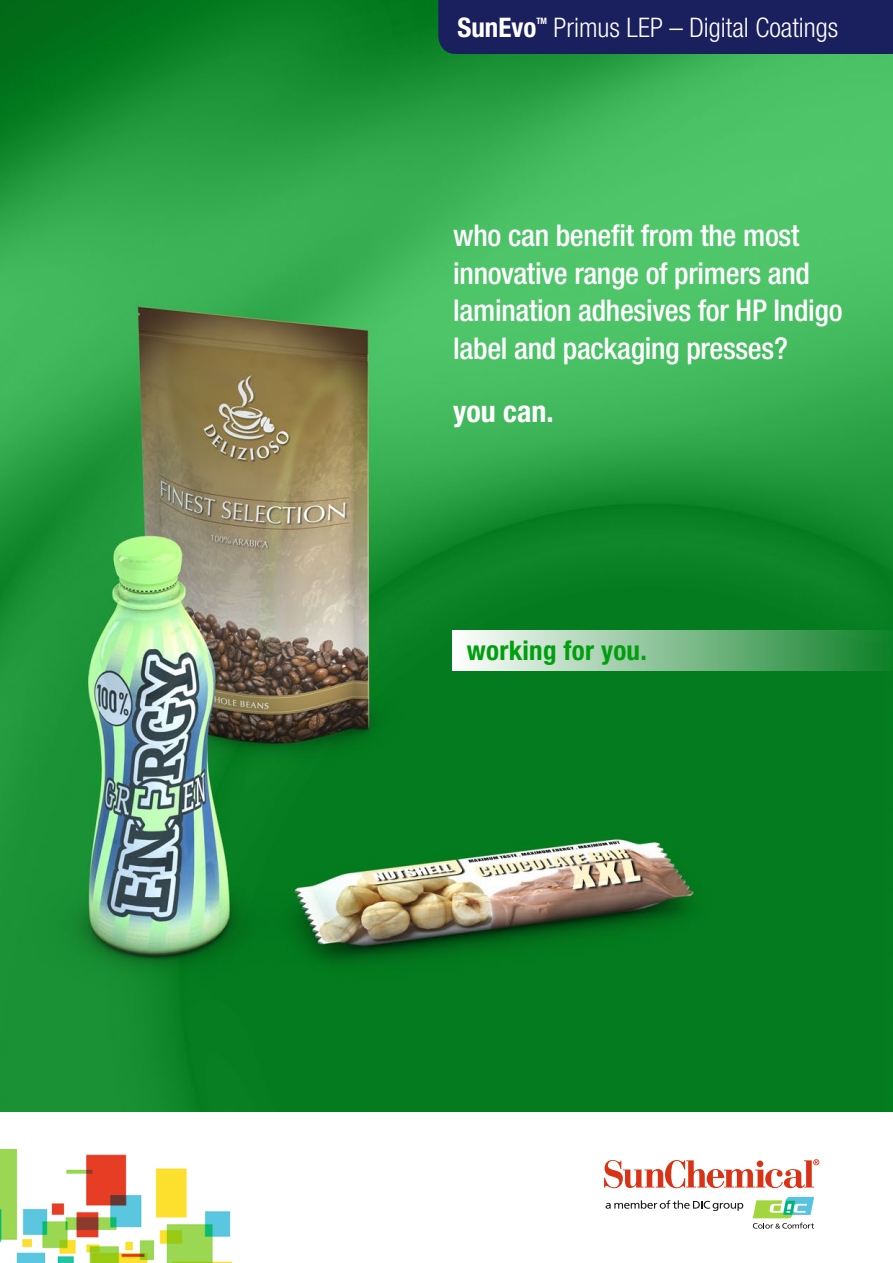
<style>
.page{position:relative;width:893px;height:1263px;background:#fff}
.page>*{position:absolute;margin:0;border:0;box-sizing:border-box;transform-origin:0 0}
.t1{font:500 condensed 30px/37.5px "Helvetica Neue LT Std";letter-spacing:-.01em;color:#fff}
.t2{font:700 condensed 30px "Helvetica Neue LT Std";color:#fff}
.t3{font:300 condensed 27px "Helvetica Neue LT Std";color:#fff}
.t4{font:700 condensed 27px "Helvetica Neue LT Std";letter-spacing:.01em;color:#009f0e}
.t5{font:700 condensed 27px "Helvetica Neue LT Std";color:#fff}
.t6{font:700 condensed 8.85px "Helvetica Neue LT Std";color:#fff}
</style>
<div class="page">
<img style="left:0;top:0;width:893px;height:1111px">
<div style="left:452px;top:630px;width:441px;height:40px;background:linear-gradient(to right,#fff,#0d7f27)"></div>
<div style="left:438px;top:0;width:455px;height:54px;background:#1a1f5d"></div>
<img style="left:0;top:1149px;width:231px;height:114px">
<svg style="left:604px;top:1159px;width:215px;height:29px"></svg>
<div style="left:757px;top:1160px;width:6px;height:7px;background:#d83316;border-radius:50%"></div>
<svg style="left:606px;top:1200px;width:137px;height:11px"></svg>
<svg style="left:753px;top:1197px;width:61px;height:31px"></svg>
<p class="t5" style="left:457px;top:11px;width:80px">SunEvo</p>
<p class="t6" style="left:536px;top:16px;width:12px">TM</p>
<p class="t3" style="left:554px;top:12px;width:286px">Primus LEP – Digital Coatings</p>
<p class="t1" style="left:453px;top:217px;width:391px">who can benefit from the most innovative range of primers and lamination adhesives for HP Indigo label and packaging presses?</p>
<p class="t2" style="left:453px;top:393px;width:102px">you can.</p>
<p class="t4" style="left:467px;top:634px;width:181px">working for you.</p>
</div>
